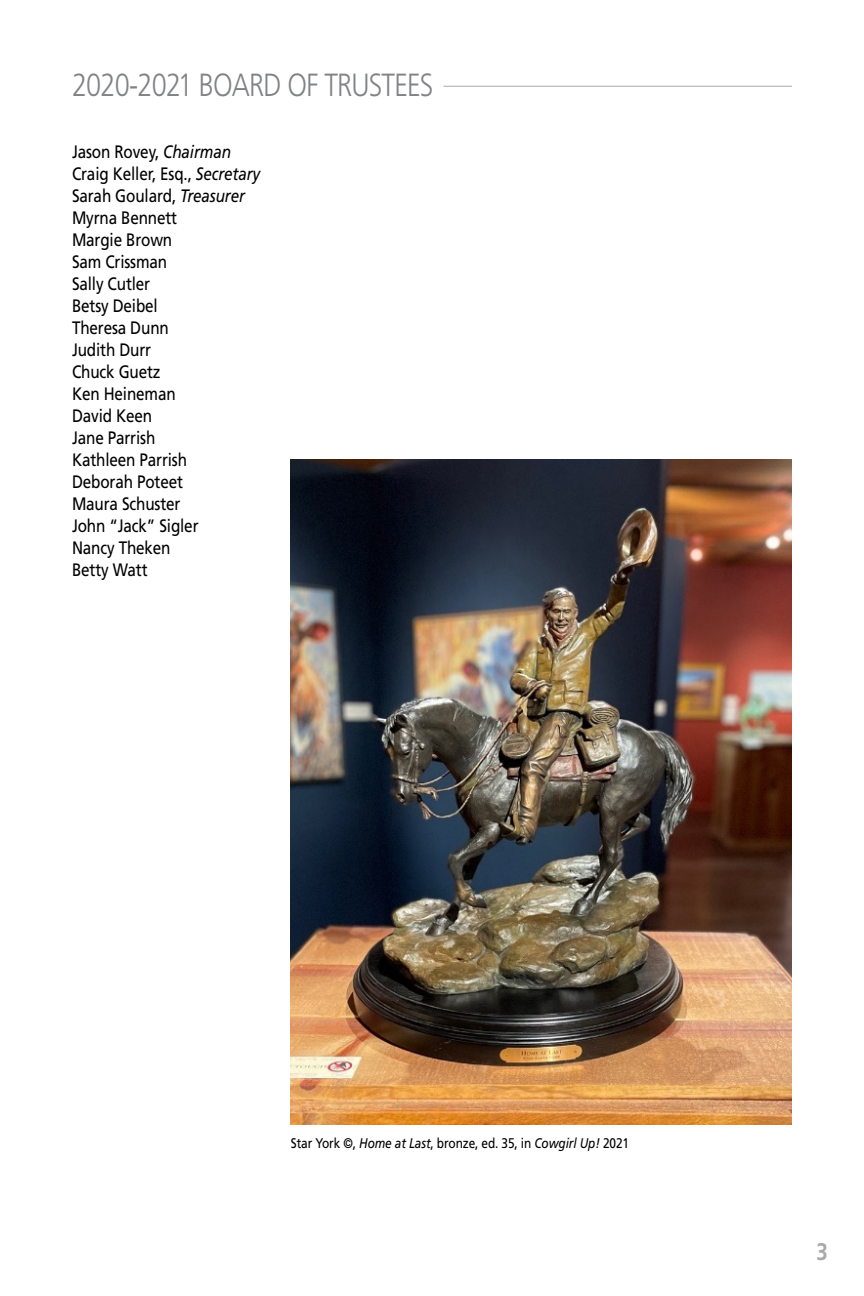
<style>
.page{position:relative;width:864px;height:1296px;background:#fff}
.page>*{position:absolute;margin:0;border:0;box-sizing:border-box;transform-origin:0 0}
.t1{font:300 32px "Frutiger LT Std";letter-spacing:-.03em;color:#808285;scale:.85 1}
.t2{font:700 24px "Frutiger LT Std";color:#a7a9ac;scale:.85 1}
.t3{font:18px/22px "Frutiger LT Std";letter-spacing:-.01em;color:#000;scale:.85 1}
.t4{font:14px "Frutiger LT Std";letter-spacing:-.01em;color:#000;scale:.85 1}
.s1{font-style:italic}
</style>
<div class="page">
<hr style="left:444px;top:86px;width:348px;height:1px;background:#a7a9ac">
<img style="left:291px;top:459px;width:501px;height:665px">
<h1 class="t1" style="left:72px;top:67px;width:427px">2020-2021 BOARD OF TRUSTEES</h1>
<p class="t3" style="left:72px;top:141px;width:223px">Jason Rovey, <span class="s1">Chairman<br></span>Craig Keller, Esq., <span class="s1">Secretary<br></span>Sarah Goulard, <span class="s1">Treasurer<br></span>Myrna Bennett<br>Margie Brown<br>Sam Crissman<br>Sally Cutler<br>Betsy Deibel<br>Theresa Dunn<br>Judith Durr<br>Chuck Guetz<br>Ken Heineman<br>David Keen<br>Jane Parrish<br>Kathleen Parrish<br>Deborah Poteet<br>Maura Schuster<br>John “Jack” Sigler<br>Nancy Theken<br>Betty Watt</p>
<p class="t4" style="left:291px;top:1134px;width:400px">Star York ©, <span class="s1">Home at Last</span>, bronze, ed. 35, in <span class="s1">Cowgirl Up!</span> 2021</p>
<h2 class="t2" style="left:817px;top:1238px;width:15px">3</h2>
</div>
